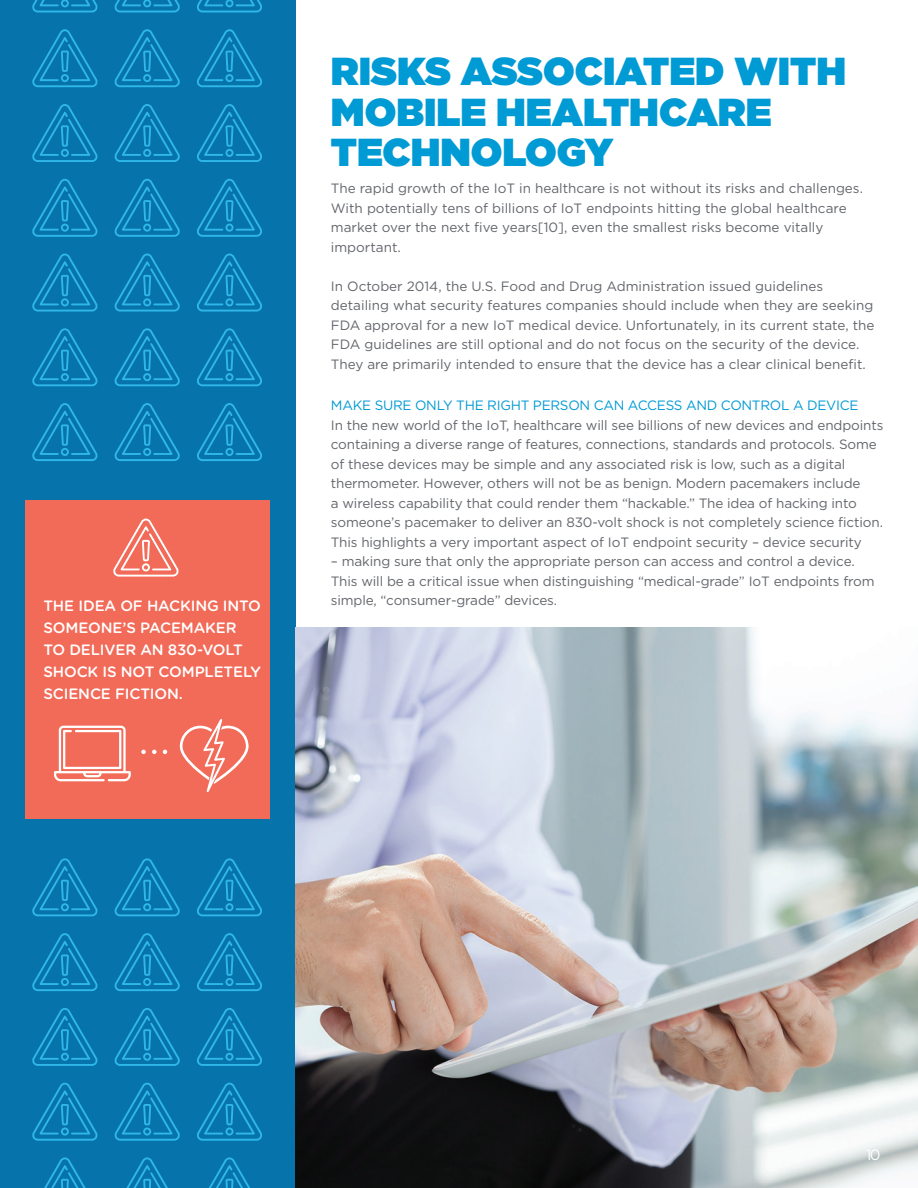
<style>
.page{position:relative;width:918px;height:1188px;background:#fff}
.page>*{position:absolute;margin:0;border:0;box-sizing:border-box;transform-origin:0 0}
.t1{font:900 39px/40.5px "Gotham";color:#009ad4}
.t2{font:500 15px/22px "Gotham Rounded";letter-spacing:-.01em;color:#fff}
.t3{font:15px "Gotham";color:#fff}
.t4{font:13.5px/19.5px "Gotham";letter-spacing:-.01em;color:#63666b}
.t5{font:13.5px "Gotham";letter-spacing:-.02em;color:#009ad4}
</style>
<div class="page">
<div style="left:0;top:0;width:295px;height:1188px;background:#0674ab"></div>
<div style="left:25px;top:501px;width:245px;height:318px;background:#f26a58"></div>
<img style="left:295px;top:627px;width:623px;height:561px">
<svg style="left:32px;top:29px;width:66px;height:58px"></svg>
<svg style="left:32px;top:0;width:66px;height:12px"></svg>
<svg style="left:32px;top:858px;width:66px;height:58px"></svg>
<svg style="left:32px;top:104px;width:66px;height:58px"></svg>
<svg style="left:32px;top:933px;width:66px;height:58px"></svg>
<svg style="left:32px;top:179px;width:66px;height:58px"></svg>
<svg style="left:32px;top:1008px;width:66px;height:58px"></svg>
<svg style="left:32px;top:254px;width:66px;height:58px"></svg>
<svg style="left:32px;top:1083px;width:66px;height:58px"></svg>
<svg style="left:32px;top:328px;width:66px;height:58px"></svg>
<svg style="left:44px;top:1157px;width:42px;height:31px"></svg>
<svg style="left:32px;top:403px;width:66px;height:58px"></svg>
<svg style="left:114px;top:29px;width:66px;height:58px"></svg>
<svg style="left:114px;top:0;width:66px;height:12px"></svg>
<svg style="left:114px;top:858px;width:66px;height:58px"></svg>
<svg style="left:114px;top:104px;width:66px;height:58px"></svg>
<svg style="left:114px;top:933px;width:66px;height:58px"></svg>
<svg style="left:114px;top:179px;width:66px;height:58px"></svg>
<svg style="left:114px;top:1008px;width:66px;height:58px"></svg>
<svg style="left:114px;top:254px;width:66px;height:58px"></svg>
<svg style="left:114px;top:1083px;width:66px;height:58px"></svg>
<svg style="left:114px;top:328px;width:66px;height:58px"></svg>
<svg style="left:126px;top:1157px;width:42px;height:31px"></svg>
<svg style="left:114px;top:403px;width:66px;height:58px"></svg>
<svg style="left:197px;top:29px;width:65px;height:58px"></svg>
<svg style="left:197px;top:0;width:65px;height:12px"></svg>
<svg style="left:197px;top:858px;width:65px;height:58px"></svg>
<svg style="left:197px;top:104px;width:65px;height:58px"></svg>
<svg style="left:197px;top:933px;width:65px;height:58px"></svg>
<svg style="left:197px;top:179px;width:65px;height:58px"></svg>
<svg style="left:197px;top:1008px;width:65px;height:58px"></svg>
<svg style="left:197px;top:254px;width:65px;height:58px"></svg>
<svg style="left:197px;top:1083px;width:65px;height:58px"></svg>
<svg style="left:197px;top:328px;width:65px;height:58px"></svg>
<svg style="left:209px;top:1157px;width:41px;height:31px"></svg>
<svg style="left:197px;top:403px;width:65px;height:58px"></svg>
<svg style="left:113px;top:519px;width:66px;height:58px"></svg>
<svg style="left:54px;top:726px;width:77px;height:55px"></svg>
<svg style="left:141px;top:750px;width:5px;height:4px"></svg>
<svg style="left:152px;top:750px;width:5px;height:4px"></svg>
<svg style="left:163px;top:750px;width:4px;height:4px"></svg>
<svg style="left:180px;top:719px;width:69px;height:73px"></svg>
<p class="t2" style="left:43px;top:594px;width:219px">THE IDEA OF HACKING INTO<br>SOMEONE’S PACEMAKER<br>TO DELIVER AN 830-VOLT<br>SHOCK IS NOT COMPLETELY<br>SCIENCE FICTION.</p>
<p class="t1" style="left:331px;top:50px;width:517px">RISKS ASSOCIATED WITH<br>MOBILE HEALTHCARE<br>TECHNOLOGY</p>
<p class="t4" style="left:331px;top:178px;width:534px">The rapid growth of the IoT in healthcare is not without its risks and challenges.<br>With potentially tens of billions of IoT endpoints hitting the global healthcare market over the next five years[10], even the smallest risks become vitally important.</p>
<p class="t4" style="left:331px;top:276px;width:545px">In October 2014, the U.S. Food and Drug Administration issued guidelines detailing what security features companies should include when they are seeking FDA approval for a new IoT medical device. Unfortunately, in its current state, the FDA guidelines are still optional and do not focus on the security of the device.<br>They are primarily intended to ensure that the device has a clear clinical benefit.</p>
<p class="t5" style="left:331px;top:397px;width:529px">MAKE SURE ONLY THE RIGHT PERSON CAN ACCESS AND CONTROL A DEVICE</p>
<p class="t4" style="left:331px;top:415px;width:554px">In the new world of the IoT, healthcare will see billions of new devices and endpoints containing a diverse range of features, connections, standards and protocols. Some of these devices may be simple and any associated risk is low, such as a digital thermometer. However, others will not be as benign. Modern pacemakers include<br>a wireless capability that could render them “hackable.” The idea of hacking into someone’s pacemaker to deliver an 830-volt shock is not completely science fiction.<br>This highlights a very important aspect of IoT endpoint security – device security</p>
<p class="t4" style="left:331px;top:551px;width:545px">– making sure that only the appropriate person can access and control a device.<br>This will be a critical issue when distinguishing “medical-grade” IoT endpoints from simple, “consumer-grade” devices.</p>
<p class="t3" style="left:866px;top:1145px;width:16px">10</p>
</div>
